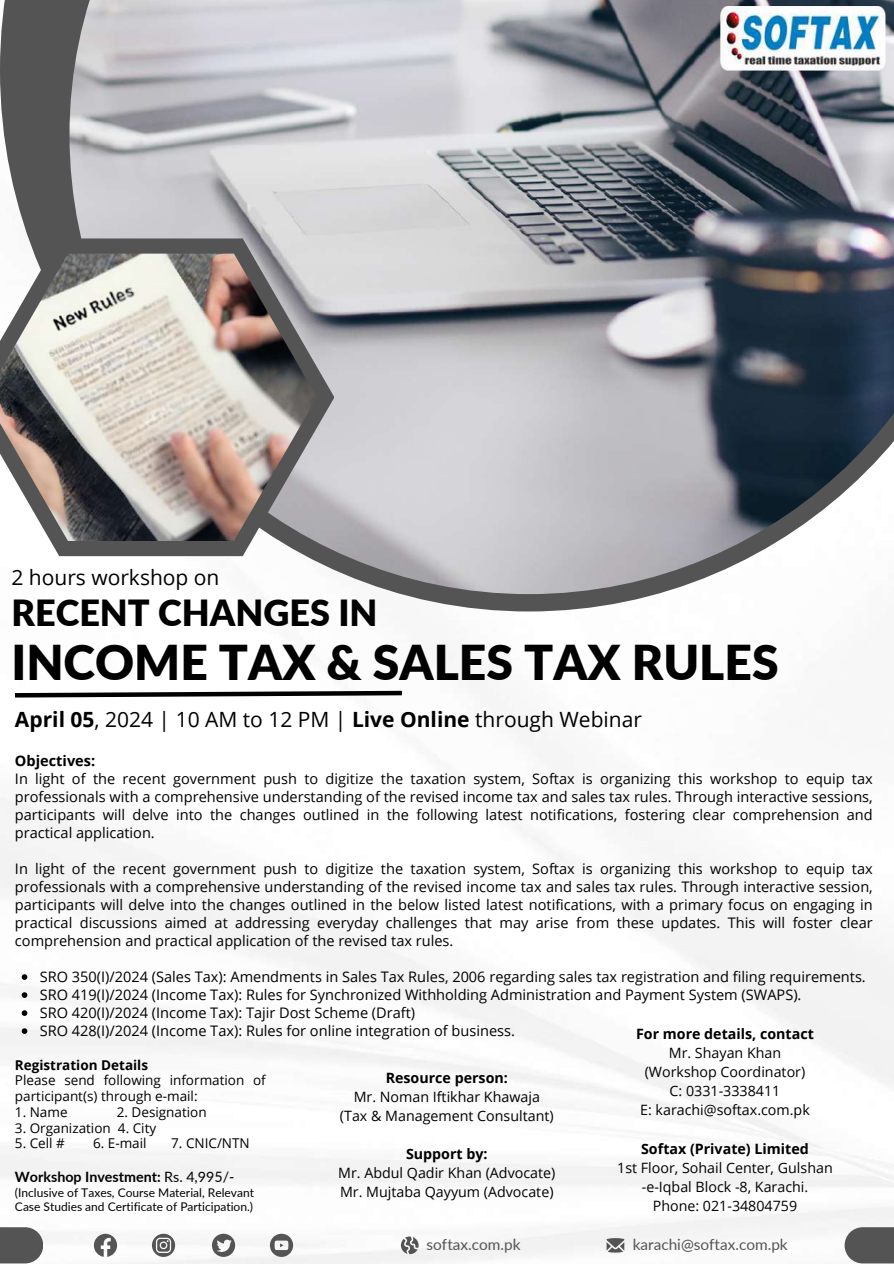
<style>
.page{position:relative;width:894px;height:1264px;background:#fff}
.page>*{position:absolute;margin:0;border:0;box-sizing:border-box;transform-origin:0 0}
.t1{font:900 48px "Lato";color:#000}
.t2{font:900 36px "Lato";color:#000}
.t3{font:21px "Open Sans";color:#000}
.t4{font:15.3px "Lato";color:#545454}
.t5{font:14.55px/18px "Open Sans";color:#000;text-align:justify}
.t6{font:700 14.55px "Open Sans";color:#000}
.t7{font:14.25px/19.2px "Open Sans";color:#000;text-align:center}
.t8{font:700 14.25px "Open Sans";color:#000}
.t9{font:700 14.25px "Lato";color:#000}
.t10{font:13.5px/15.8px "Open Sans";color:#000}
.t11{font:700 13.5px "Open Sans";color:#000}
.t12{font:12px/14px "Lato";color:#000}
.s1{font-weight:700}
.s2{font-weight:400}
</style>
<div class="page">
<img style="left:0;top:611px;width:893px;height:652px">
<svg style="left:0;top:0;width:52px;height:238px;background:#6a6a6a"></svg>
<svg style="left:52px;top:0;width:841px;height:611px;background:#a4a6ac"></svg>
<svg style="left:28px;top:238px;width:306px;height:318px;background:#8f8e90"></svg>
<svg style="left:10px;top:688px;width:396px;height:12px"></svg>
<div style="left:0;top:1227px;width:43px;height:36px;background:#545454"></div>
<img style="left:720px;top:6px;width:164px;height:64px">
<img style="left:0;top:254px;width:316px;height:287px">
<div style="left:844px;top:1227px;width:49px;height:36px;background:#545454"></div>
<svg style="left:606px;top:1237px;width:18px;height:15px"></svg>
<svg style="left:401px;top:1236px;width:17px;height:18px"></svg>
<svg style="left:94px;top:1233px;width:23px;height:23px"></svg>
<svg style="left:152px;top:1233px;width:23px;height:23px"></svg>
<svg style="left:212px;top:1233px;width:23px;height:23px"></svg>
<svg style="left:270px;top:1233px;width:23px;height:23px"></svg>
<svg style="left:22px;top:974px;width:5px;height:5px"></svg>
<svg style="left:22px;top:992px;width:5px;height:5px"></svg>
<svg style="left:22px;top:1010px;width:5px;height:5px"></svg>
<svg style="left:22px;top:1028px;width:5px;height:5px"></svg>
<h3 class="t3" style="left:11px;top:562px;width:209px">2 hours workshop on</h3>
<h2 class="t2" style="left:11px;top:590px;width:367px">RECENT CHANGES IN</h2>
<h1 class="t1" style="left:11px;top:632px;width:768px">INCOME TAX &amp; SALES TAX RULES</h1>
<h3 class="t3" style="left:15px;top:704px;width:628px"><span class="s1">April 05</span>, 2024 | 10 AM to 12 PM | <span class="s1">Live Online</span> through Webinar</h3>
<p class="t6" style="left:15px;top:750px;width:82px">Objectives:</p>
<p class="t5" style="left:15px;top:769px;width:859px">In light of the recent government push to digitize the taxation system, Softax is organizing this workshop to equip tax professionals with a comprehensive understanding of the revised income tax and sales tax rules. Through interactive sessions, participants will delve into the changes outlined in the following latest notifications, fostering clear comprehension and practical application.</p>
<p class="t5" style="left:15px;top:859px;width:859px">In light of the recent government push to digitize the taxation system, Softax is organizing this workshop to equip tax professionals with a comprehensive understanding of the revised income tax and sales tax rules. Through interactive session, participants will delve into the changes outlined in the below listed latest notifications, with a primary focus on engaging in practical discussions aimed at addressing everyday challenges that may arise from these updates. This will foster clear comprehension and practical application of the revised tax rules.</p>
<p class="t5" style="left:40px;top:967px;width:827px;text-align:left">SRO 350(I)/2024 (Sales Tax): Amendments in Sales Tax Rules, 2006 regarding sales tax registration and filing requirements.<br>SRO 419(I)/2024 (Income Tax): Rules for Synchronized Withholding Administration and Payment System (SWAPS).<br>SRO 420(I)/2024 (Income Tax): Tajir Dost Scheme (Draft)<br>SRO 428(I)/2024 (Income Tax): Rules for online integration of business.</p>
<p class="t8" style="left:636px;top:1023px;width:179px">For more details, contact</p>
<p class="t7" style="left:640px;top:1042px;width:171px">Mr. Shayan Khan (Workshop Coordinator)<br>C: 0331-3338411<br>E: karachi@softax.com.pk</p>
<p class="t8" style="left:641px;top:1138px;width:169px">Softax (Private) Limited</p>
<p class="t7" style="left:617px;top:1157px;width:217px">1st Floor, Sohail Center, Gulshan -e-Iqbal Block -8, Karachi.<br>Phone: 021-34804759</p>
<p class="t11" style="left:15px;top:1055px;width:135px">Registration Details</p>
<p class="t10" style="left:15px;top:1072px;width:252px">Please send following information of participant(s) through e-mail:</p>
<p class="t10" style="left:15px;top:1103px;width:54px">1. Name</p>
<p class="t10" style="left:117px;top:1103px;width:91px">2. Designation</p>
<p class="t10" style="left:15px;top:1119px;width:143px">3. Organization 4. City</p>
<p class="t10" style="left:15px;top:1135px;width:51px">5. Cell #</p>
<p class="t10" style="left:93px;top:1135px;width:55px">6. E-mail</p>
<p class="t10" style="left:171px;top:1135px;width:80px">7. CNIC/NTN</p>
<p class="t8" style="left:385px;top:1067px;width:124px">Resource person:</p>
<p class="t7" style="left:340px;top:1086px;width:215px">Mr. Noman Iftikhar Khawaja (Tax &amp; Management Consultant)</p>
<p class="t8" style="left:406px;top:1143px;width:83px">Support by:</p>
<p class="t7" style="left:338px;top:1163px;width:218px;text-align:left">Mr. Abdul Qadir Khan (Advocate)<br>Mr. Mujtaba Qayyum (Advocate)</p>
<p class="t9" style="left:15px;top:1167px;width:221px">Workshop Investment: <span class="s2">Rs. 4,995/-</span></p>
<p class="t12" style="left:15px;top:1185px;width:240px">(Inclusive of Taxes, Course Material, Relevant<br>Case Studies and Certificate of Participation.)</p>
<p class="t4" style="left:426px;top:1234px;width:95px">softax.com.pk</p>
<p class="t4" style="left:632px;top:1234px;width:156px">karachi@softax.com.pk</p>
</div>
